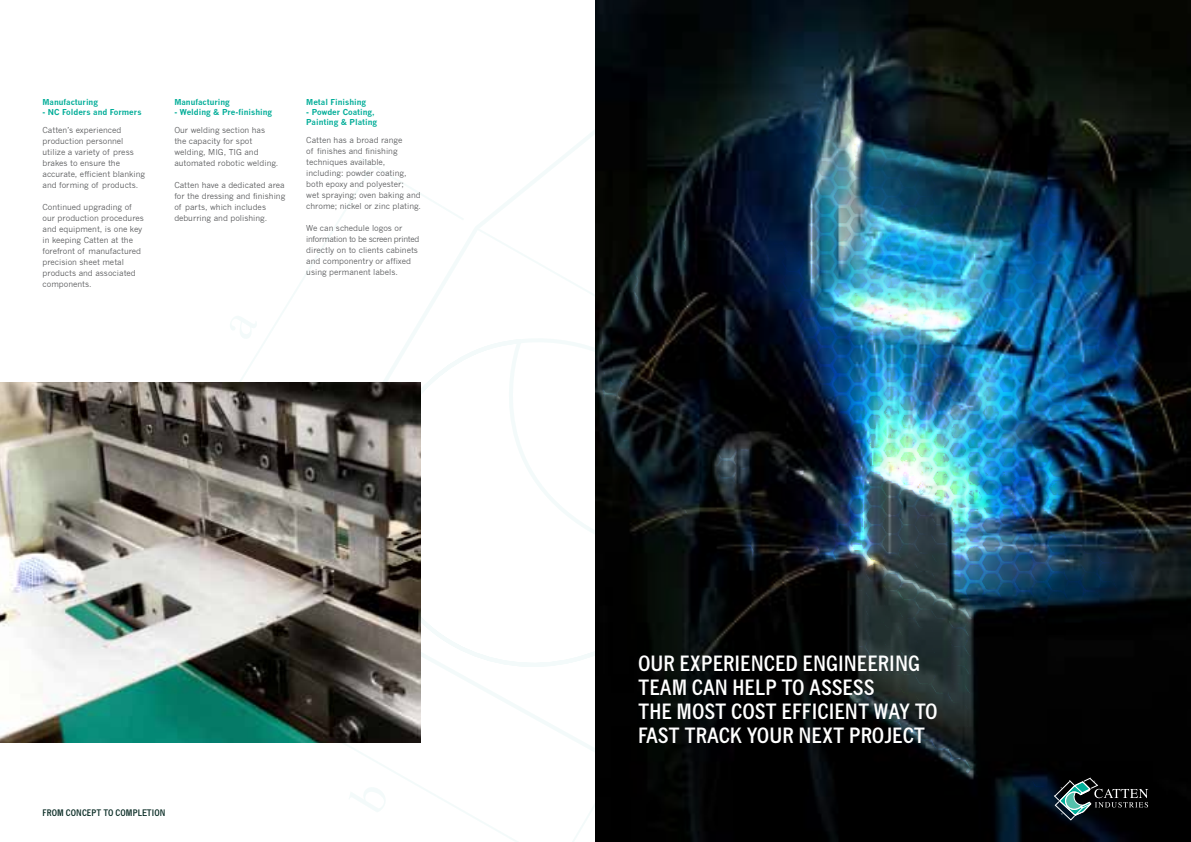
<style>
.page{position:relative;width:1191px;height:842px;background:#fff}
.page>*{position:absolute;margin:0;border:0;box-sizing:border-box;transform-origin:0 0}
.t1{font:700 condensed 21px "News Gothic";color:#fff}
.t2{font:700 condensed 9px "News Gothic";letter-spacing:.01em;color:#082b24}
.t3{font:8px/11px "News Gothic";color:#58595b}
.t4{font:700 8px/10px "News Gothic";color:#00ad98}
</style>
<div class="page">
<svg style="left:240px;top:130px;width:355px;height:712px"></svg>
<svg style="left:230px;top:316px;width:27px;height:23px"></svg>
<svg style="left:348px;top:787px;width:38px;height:26px"></svg>
<img style="left:595px;top:0;width:596px;height:842px">
<img style="left:0;top:382px;width:421px;height:361px">
<svg style="left:1053px;top:778px;width:95px;height:43px"></svg>
<p class="t4" style="left:43px;top:97px;width:57px">Manufacturing</p>
<p class="t4" style="left:43px;top:107px;width:101px">- NC Folders and Formers</p>
<p class="t3" style="left:43px;top:125px;width:104px">Catten’s experienced production personnel utilize a variety of press brakes to ensure the accurate, efficient blanking and forming of products.</p>
<p class="t3" style="left:43px;top:202px;width:103px">Continued upgrading of our production procedures and equipment, is one key in keeping Catten at the forefront of manufactured precision sheet metal products and associated components.</p>
<p class="t4" style="left:174px;top:97px;width:57px">Manufacturing</p>
<p class="t4" style="left:174px;top:107px;width:99px">- Welding &amp; Pre-finishing</p>
<p class="t3" style="left:174px;top:125px;width:105px">Our welding section has the capacity for spot welding, MIG, TIG and automated robotic welding.</p>
<p class="t3" style="left:174px;top:180px;width:112px">Catten have a dedicated area for the dressing and finishing of parts, which includes deburring and polishing.</p>
<p class="t4" style="left:306px;top:97px;width:61px">Metal Finishing</p>
<p class="t4" style="left:306px;top:107px;width:72px">- Powder Coating,<br>Painting &amp; Plating</p>
<p class="t3" style="left:306px;top:135px;width:116px">Catten has a broad range<br>of finishes and finishing techniques available, including: powder coating, both epoxy and polyester;<br>wet spraying; oven baking and chrome; nickel or zinc plating.</p>
<p class="t3" style="left:306px;top:223px;width:115px">We can schedule logos or information to be screen printed directly on to clients cabinets and componentry or affixed using permanent labels.</p>
<p class="t2" style="left:43px;top:807px;width:124px">FROM CONCEPT TO COMPLETION</p>
<h1 class="t1" style="left:638px;top:650px;width:74px">OUR EXPERIEN</h1>
<h1 class="t1" style="left:764px;top:650px;width:51px">CED ENGINEERING</h1>
<h1 class="t1" style="left:638px;top:674px;width:107px">TEAM CAN HELP</h1>
<h1 class="t1" style="left:781px;top:674px;width:94px">TO ASSESS</h1>
<h1 class="t1" style="left:638px;top:698px;width:12px">THE</h1>
<h1 class="t1" style="left:676px;top:698px;width:163px">MOST COST EFFICIENT</h1>
<h1 class="t1" style="left:874px;top:698px;width:53px">WAY TO</h1>
<h1 class="t1" style="left:638px;top:722px;width:223px">FAST TRACK YOUR NEXT PROJE</h1>
<h1 class="t1" style="left:902px;top:722px;width:23px">CT</h1>
</div>
